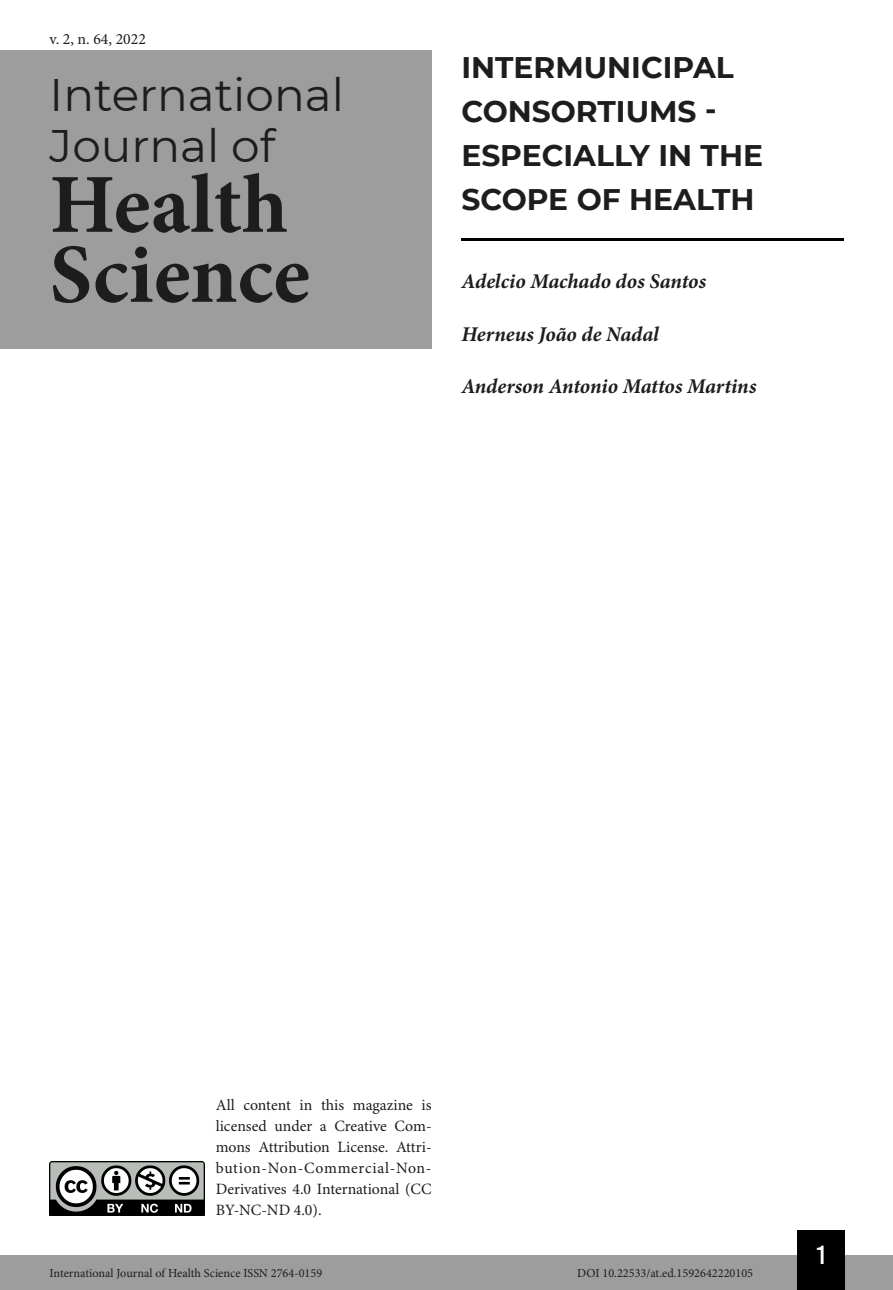
<style>
.page{position:relative;width:893px;height:1290px;background:#fff}
.page>*{position:absolute;margin:0;border:0;box-sizing:border-box;transform-origin:0 0}
.t1{font:700 84px/70px "Minion Pro";color:#1d1d1b}
.t2{font:45.5px/50.8px "Montserrat";color:#1d1d1b}
.t3{font:700 29.75px/43.8px "Montserrat";color:#1d1d1b}
.t4{font:26.25px "Bebas Kai";color:#fff}
.t5{font:italic 700 21px "Minion Pro";letter-spacing:-.005em;color:#1d1d1b}
.t6{font:15.75px/21px "Minion Pro";color:#1d1d1b;text-align:justify}
.t7{font:12.25px "Minion Pro";color:#1d1d1b}
</style>
<div class="page">
<div style="left:0;top:1255px;width:893px;height:35px;background:#9d9d9d"></div>
<div style="left:797px;top:1230px;width:48px;height:60px;background:#000"></div>
<img style="left:50px;top:1161px;width:154px;height:54px">
<div style="left:0;top:50px;width:432px;height:298px;background:#9d9d9d"></div>
<hr style="left:461px;top:238px;width:382px;height:3px;background:#000">
<p class="t6" style="left:50px;top:29px;width:98px">v. 2, n. 64, 2022</p>
<h2 class="t2" style="left:50px;top:68px;width:296px">International<br>Journal of</h2>
<h1 class="t1" style="left:50px;top:169px;width:262px">Health<br>Science</h1>
<h3 class="t3" style="left:461px;top:44px;width:303px">INTERMUNICIPAL<br>CONSORTIUMS -<br>ESPECIALLY IN THE<br>SCOPE OF HEALTH</h3>
<h3 class="t5" style="left:461px;top:267px;width:246px">Adelcio Machado dos Santos</h3>
<h3 class="t5" style="left:461px;top:319px;width:199px">Herneus João de Nadal</h3>
<h3 class="t5" style="left:461px;top:372px;width:297px">Anderson Antonio Mattos Martins</h3>
<p class="t6" style="left:216px;top:1095px;width:217px">All content in this magazine is licensed under a Creative Com&shy;mons Attribution License. Attri&shy;bution-Non-Commercial-Non-Derivatives 4.0 International (CC BY-NC-ND 4.0).</p>
<p class="t7" style="left:50px;top:1266px;width:274px">International Journal of Health Science ISSN 2764-0159</p>
<p class="t7" style="left:577px;top:1266px;width:177px">DOI 10.22533/at.ed.1592642220105</p>
<h3 class="t4" style="left:817px;top:1241px;width:10px">1</h3>
</div>
